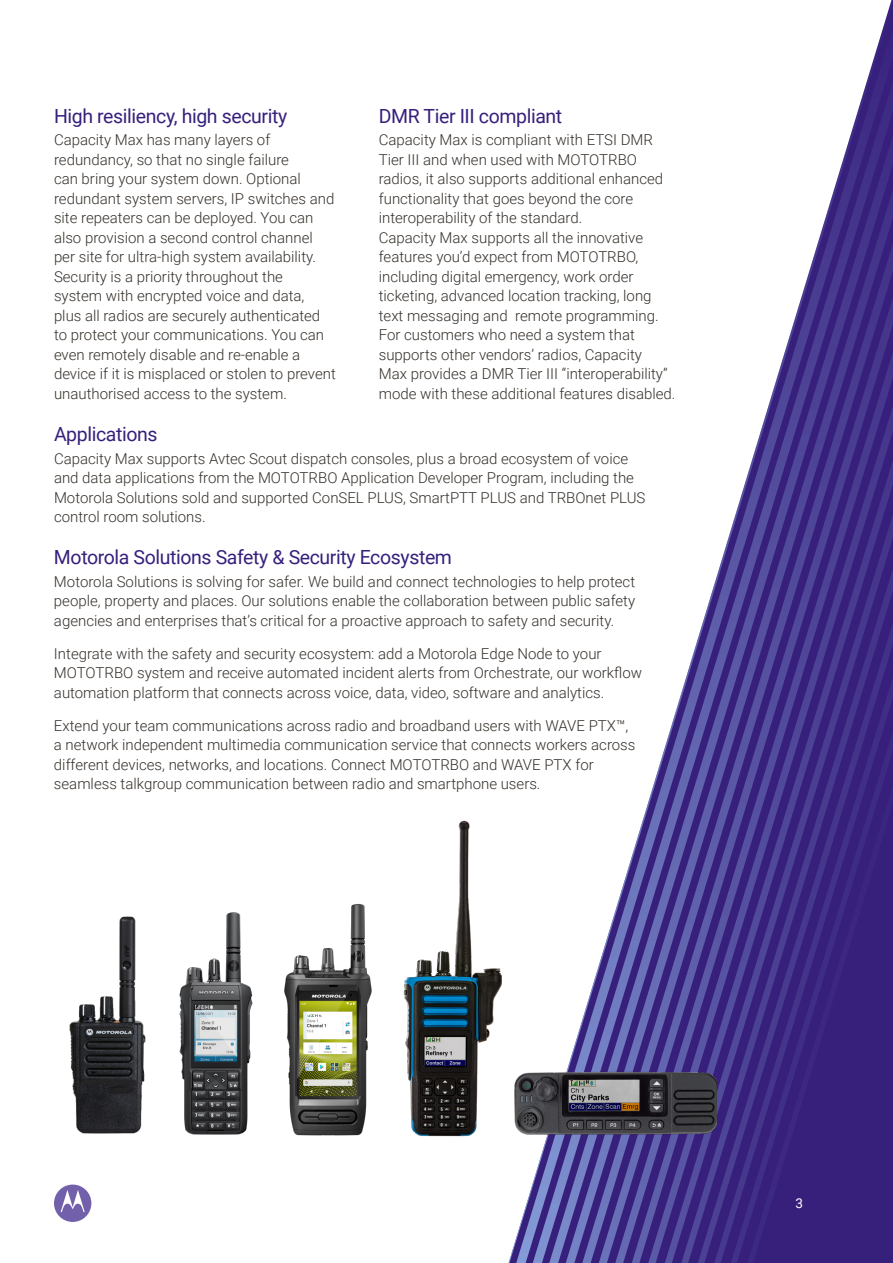
<style>
.page{position:relative;width:893px;height:1263px;background:#fff}
.page>*{position:absolute;margin:0;border:0;box-sizing:border-box;transform-origin:0 0}
.H3_-_Content_Header{font:19.5px "Roboto";letter-spacing:-.02em;color:#37207c}
.Body_Copy{font:300 15px/19.5px "Roboto";color:#352f2a}
.t1{font:13.5px "Roboto";color:#fff}
</style>
<div class="page">
<svg style="left:509px;top:0;width:384px;height:1263px"></svg>
<svg style="left:509px;top:447px;width:205px;height:10px"></svg>
<svg style="left:509px;top:438px;width:205px;height:9px"></svg>
<svg style="left:509px;top:429px;width:205px;height:9px"></svg>
<svg style="left:509px;top:419px;width:205px;height:10px"></svg>
<svg style="left:509px;top:410px;width:205px;height:9px"></svg>
<svg style="left:509px;top:400px;width:205px;height:10px"></svg>
<svg style="left:509px;top:391px;width:205px;height:9px"></svg>
<svg style="left:509px;top:381px;width:205px;height:10px"></svg>
<svg style="left:509px;top:372px;width:205px;height:9px"></svg>
<svg style="left:509px;top:363px;width:205px;height:9px"></svg>
<svg style="left:509px;top:353px;width:205px;height:10px"></svg>
<svg style="left:509px;top:344px;width:205px;height:9px"></svg>
<svg style="left:509px;top:334px;width:205px;height:10px"></svg>
<svg style="left:509px;top:325px;width:205px;height:9px"></svg>
<svg style="left:509px;top:315px;width:205px;height:10px"></svg>
<svg style="left:509px;top:306px;width:205px;height:9px"></svg>
<svg style="left:509px;top:296px;width:205px;height:10px"></svg>
<svg style="left:509px;top:287px;width:205px;height:9px"></svg>
<svg style="left:509px;top:278px;width:205px;height:9px"></svg>
<svg style="left:509px;top:268px;width:205px;height:10px"></svg>
<svg style="left:509px;top:259px;width:205px;height:9px"></svg>
<svg style="left:509px;top:249px;width:205px;height:10px"></svg>
<svg style="left:509px;top:240px;width:205px;height:9px"></svg>
<svg style="left:509px;top:230px;width:205px;height:10px"></svg>
<svg style="left:509px;top:221px;width:205px;height:9px"></svg>
<svg style="left:509px;top:212px;width:205px;height:9px"></svg>
<svg style="left:509px;top:0;width:205px;height:212px"></svg>
<img style="left:179px;top:912px;width:74px;height:223px">
<img style="left:284px;top:904px;width:88px;height:232px">
<img style="left:69px;top:916px;width:77px;height:218px">
<img style="left:403px;top:805px;width:112px;height:335px">
<img style="left:513px;top:1051px;width:203px;height:104px">
<div style="left:54px;top:1184px;width:37px;height:38px;background:#7260aa;border-radius:50%"></div>
<svg style="left:61px;top:1190px;width:24px;height:22px"></svg>
<p class="H3_-_Content_Header" style="left:54px;top:102px;width:235px">High resiliency, high security</p>
<p class="Body_Copy" style="left:54px;top:130px;width:283px">Capacity Max has many layers of redundancy, so that no single failure<br>can bring your system down. Optional redundant system servers, IP switches and site repeaters can be deployed. You can also provision a second control channel per site for ultra-high system availability.<br>Security is a priority throughout the<br>system with encrypted voice and data,<br>plus all radios are securely authenticated to protect your communications. You can even remotely disable and re-enable a device if it is misplaced or stolen to prevent unauthorised access to the system.</p>
<p class="H3_-_Content_Header" style="left:379px;top:102px;width:185px">DMR Tier III compliant</p>
<p class="Body_Copy" style="left:379px;top:130px;width:298px">Capacity Max is compliant with ETSI DMR Tier III and when used with MOTOTRBO radios, it also supports additional enhanced functionality that goes beyond the core interoperability of the standard.<br>Capacity Max supports all the innovative features you’d expect from MOTOTRBO, including digital emergency, work order ticketing, advanced location tracking, long text messaging and remote programming.<br>For customers who need a system that supports other vendors’ radios, Capacity<br>Max provides a DMR Tier III “interoperability” mode with these additional features disabled.</p>
<p class="H3_-_Content_Header" style="left:54px;top:420px;width:105px">Applications</p>
<p class="Body_Copy" style="left:54px;top:448px;width:593px">Capacity Max supports Avtec Scout dispatch consoles, plus a broad ecosystem of voice and data applications from the MOTOTRBO Application Developer Program, including the Motorola Solutions sold and supported ConSEL PLUS, SmartPTT PLUS and TRBOnet PLUS control room solutions.</p>
<p class="H3_-_Content_Header" style="left:54px;top:543px;width:400px">Motorola Solutions Safety &amp; Security Ecosystem</p>
<p class="Body_Copy" style="left:54px;top:571px;width:583px;text-align:justify">Motorola Solutions is solving for safer. We build and connect technologies to help protect people, property and places. Our solutions enable the collaboration between public safety agencies and enterprises that’s critical for a proactive approach to safety and security.</p>
<p class="Body_Copy" style="left:54px;top:643px;width:590px">Integrate with the safety and security ecosystem: add a Motorola Edge Node to your<br>MOTOTRBO system and receive automated incident alerts from Orchestrate, our workflow automation platform that connects across voice, data, video, software and analytics.</p>
<p class="Body_Copy" style="left:54px;top:715px;width:583px">Extend your team communications across radio and broadband users with WAVE PTX™, a network independent multimedia communication service that connects workers across different devices, networks, and locations. Connect MOTOTRBO and WAVE PTX for seamless talkgroup communication between radio and smartphone users.</p>
<p class="t1" style="left:795px;top:1194px;width:9px">3</p>
</div>
